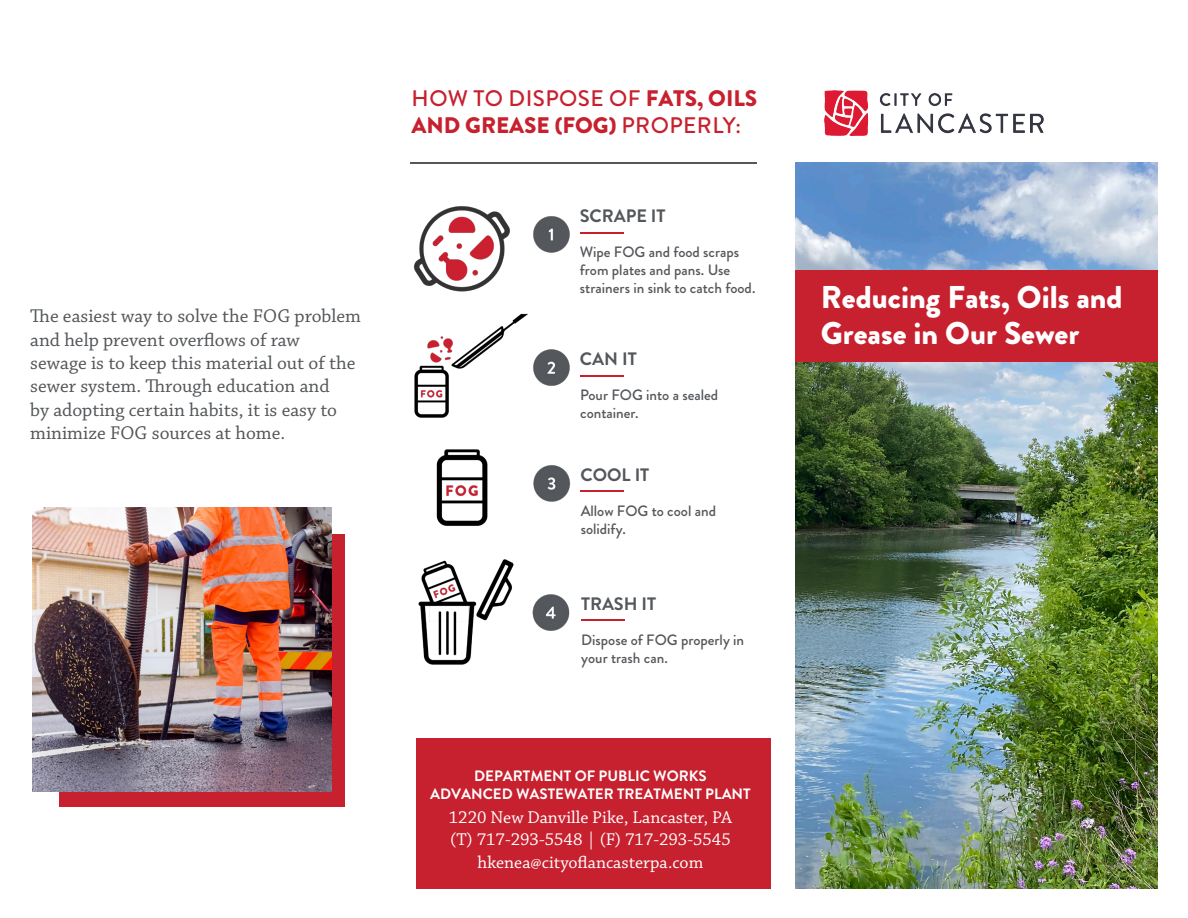
<style>
.page{position:relative;width:1188px;height:918px;background:#fff}
.page>*{position:absolute;margin:0;border:0;box-sizing:border-box;transform-origin:0 0}
.t1{font:900 31.5px/36px "Brandon Grotesque";color:#fff}
.t2{font:500 22.5px/27px "Brandon Grotesque";letter-spacing:.02em;color:#c7202e}
.t3{font:19.5px/23.4px "Chaparral Pro";color:#535659}
.t4{font:18px "Chaparral Pro";color:#fff}
.t5{font:700 18px "Brandon Grotesque";color:#54575b}
.t6{font:500 15px/18px "Brandon Grotesque";color:#54575b}
.t7{font:700 15px "Brandon Grotesque";color:#fff}
.s1{font-weight:900}
</style>
<div class="page">
<img style="left:796px;top:162px;width:361px;height:726px">
<div style="left:795px;top:270px;width:363px;height:92px;background:#c7202e"></div>
<img style="left:824px;top:91px;width:220px;height:45px">
<div style="left:416px;top:738px;width:355px;height:150px;background:#c7202e"></div>
<div style="left:59px;top:534px;width:286px;height:272px;background:#c7202e"></div>
<img style="left:33px;top:508px;width:298px;height:284px">
<img style="left:413px;top:206px;width:181px;height:459px">
<hr style="left:580px;top:232px;width:43px;height:1px;background:#c7202e">
<hr style="left:580px;top:375px;width:43px;height:1px;background:#c7202e">
<hr style="left:581px;top:490px;width:43px;height:2px;background:#c7202e">
<hr style="left:581px;top:619px;width:43px;height:2px;background:#c7202e">
<hr style="left:410px;top:162px;width:346px;height:2px;background:#54575b">
<p class="t3" style="left:30px;top:305px;width:332px">The easiest way to solve the FOG problem and help prevent overflows of raw sewage is to keep this material out of the sewer system. Through education and<br>by adopting certain habits, it is easy to minimize FOG sources at home.</p>
<p class="t2" style="left:411px;top:85px;width:347px">HOW TO DISPOSE OF <span class="s1">FATS, OILS<br>AND GREASE (FOG)</span> PROPERLY:</p>
<p class="t5" style="left:580px;top:203px;width:87px">SCRAPE IT</p>
<p class="t6" style="left:580px;top:243px;width:177px">Wipe FOG and food scraps from plates and pans. Use strainers in sink to catch food.</p>
<p class="t5" style="left:580px;top:346px;width:58px">CAN IT</p>
<p class="t6" style="left:580px;top:386px;width:140px">Pour FOG into a sealed</p>
<p class="t6" style="left:580px;top:404px;width:60px">container.</p>
<p class="t5" style="left:580px;top:462px;width:70px">COOL IT</p>
<p class="t6" style="left:581px;top:502px;width:137px">Allow FOG to cool and solidify.</p>
<p class="t5" style="left:581px;top:591px;width:77px">TRASH IT</p>
<p class="t6" style="left:581px;top:631px;width:165px">Dispose of FOG properly in your trash can.</p>
<p class="t7" style="left:474px;top:765px;width:234px">DEPARTMENT OF PUBLIC WORKS</p>
<p class="t7" style="left:430px;top:783px;width:322px">ADVANCED WASTEWATER TREATMENT PLANT</p>
<p class="t4" style="left:449px;top:807px;width:285px">1220 New Danville Pike, Lancaster, PA</p>
<p class="t4" style="left:450px;top:830px;width:282px">(T) 717-293-5548 | (F) 717-293-5545</p>
<p class="t4" style="left:478px;top:852px;width:227px">hkenea@cityoflancasterpa.com</p>
<p class="t1" style="left:821px;top:280px;width:303px">Reducing Fats, Oils and<br>Grease in Our Sewer</p>
</div>
